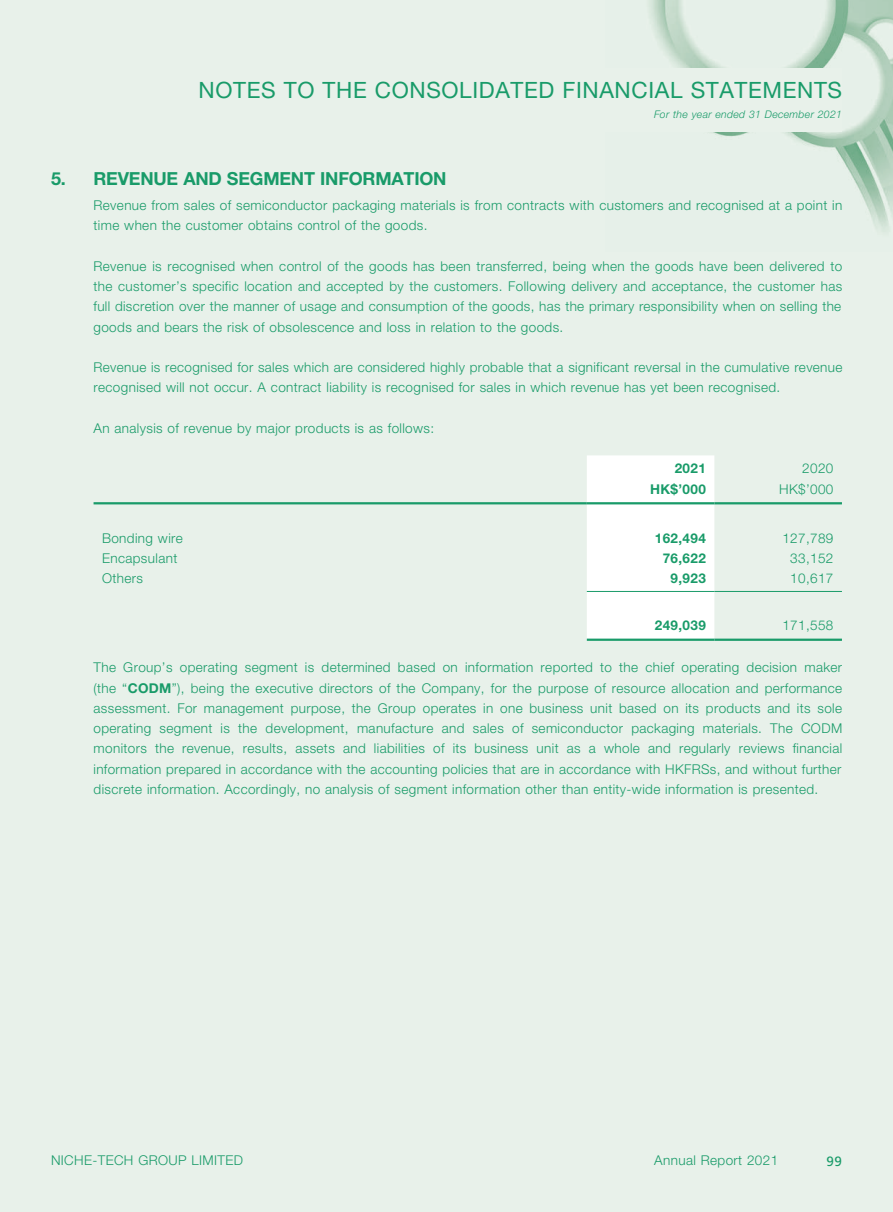
<style>
.page{position:relative;width:893px;height:1212px;background:#e8f1ea}
.page>*{position:absolute;margin:0;border:0;box-sizing:border-box;transform-origin:0 0}
.t1{font:22.5px "Helvetica Neue LT Std";letter-spacing:.03em;color:#199b69}
.t2{font:700 18px "Helvetica Neue LT Std";letter-spacing:-.01em;color:#199b69}
.t3{font:300 13.5px/20.2px "Helvetica Neue LT Std";letter-spacing:.03em;color:#199b69}
.t4{font:700 13.5px "Helvetica Neue LT Std";letter-spacing:.03em;color:#199b69}
.t5{font:13.5px "Frutiger LT Std";color:#199b69}
.t6{font:italic 300 10.5px "Helvetica Neue LT Std";letter-spacing:.03em;color:#199b69}
.s1{font-weight:700}
</style>
<div class="page">
<img style="left:649px;top:0;width:244px;height:232px">
<div style="left:51px;top:68px;width:791px;height:64px;background:#e8f1ea"></div>
<div style="left:587px;top:455px;width:127px;height:184px;background:#fff"></div>
<hr style="left:94px;top:502px;width:493px;height:2px;background:#199b69">
<hr style="left:587px;top:502px;width:127px;height:2px;background:#199b69">
<hr style="left:714px;top:502px;width:128px;height:2px;background:#199b69">
<hr style="left:587px;top:591px;width:127px;height:1px;background:#199b69">
<hr style="left:714px;top:591px;width:128px;height:1px;background:#199b69">
<hr style="left:587px;top:639px;width:127px;height:2px;background:#199b69">
<hr style="left:714px;top:639px;width:128px;height:2px;background:#199b69">
<h1 class="t1" style="left:199px;top:77px;width:645px">NOTES TO THE CONSOLIDATED FINANCIAL STATEMENTS</h1>
<p class="t6" style="left:654px;top:108px;width:190px">For the year ended 31 December 2021</p>
<h2 class="t2" style="left:51px;top:167px;width:397px">5. REVENUE AND SEGMENT INFORMATION</h2>
<p class="t3" style="left:94px;top:195px;width:750px">Revenue from sales of semiconductor packaging materials is from contracts with customers and recognised at a point in time when the customer obtains control of the goods.</p>
<p class="t3" style="left:94px;top:256px;width:750px;text-align:justify">Revenue is recognised when control of the goods has been transferred, being when the goods have been delivered to the customer’s specific location and accepted by the customers. Following delivery and acceptance, the customer has full discretion over the manner of usage and consumption of the goods, has the primary responsibility when on selling the goods and bears the risk of obsolescence and loss in relation to the goods.</p>
<p class="t3" style="left:94px;top:357px;width:750px">Revenue is recognised for sales which are considered highly probable that a significant reversal in the cumulative revenue recognised will not occur. A contract liability is recognised for sales in which revenue has yet been recognised.</p>
<p class="t3" style="left:94px;top:418px;width:342px">An analysis of revenue by major products is as follows:</p>
<p class="t4" style="left:675px;top:460px;width:33px">2021</p>
<p class="t3" style="left:802px;top:458px;width:33px">2020</p>
<p class="t4" style="left:650px;top:480px;width:57px">HK$’000</p>
<p class="t3" style="left:779px;top:478px;width:56px">HK$’000</p>
<p class="t3" style="left:102px;top:527px;width:82px">Bonding wire</p>
<p class="t4" style="left:655px;top:529px;width:53px">162,494</p>
<p class="t3" style="left:782px;top:527px;width:53px">127,789</p>
<p class="t3" style="left:102px;top:548px;width:77px">Encapsulant</p>
<p class="t4" style="left:663px;top:550px;width:45px">76,622</p>
<p class="t3" style="left:790px;top:548px;width:45px">33,152</p>
<p class="t3" style="left:102px;top:568px;width:42px">Others</p>
<p class="t4" style="left:671px;top:570px;width:37px">9,923</p>
<p class="t3" style="left:790px;top:568px;width:45px">10,617</p>
<p class="t4" style="left:655px;top:617px;width:53px">249,039</p>
<p class="t3" style="left:782px;top:615px;width:53px">171,558</p>
<p class="t3" style="left:94px;top:657px;width:750px;text-align:justify">The Group’s operating segment is determined based on information reported to the chief operating decision maker (the “<span class="s1">CODM</span>”), being the executive directors of the Company, for the purpose of resource allocation and performance assessment. For management purpose, the Group operates in one business unit based on its products and its sole operating segment is the development, manufacture and sales of semiconductor packaging materials. The CODM monitors the revenue, results, assets and liabilities of its business unit as a whole and regularly reviews financial information prepared in accordance with the accounting policies that are in accordance with HKFRSs, and without further discrete information. Accordingly, no analysis of segment information other than entity-wide information is presented.</p>
<p class="t3" style="left:51px;top:1150px;width:193px">NICHE-TECH GROUP LIMITED</p>
<p class="t3" style="left:654px;top:1150px;width:125px">Annual Report 2021</p>
<p class="t5" style="left:826px;top:1153px;width:17px">99</p>
</div>
